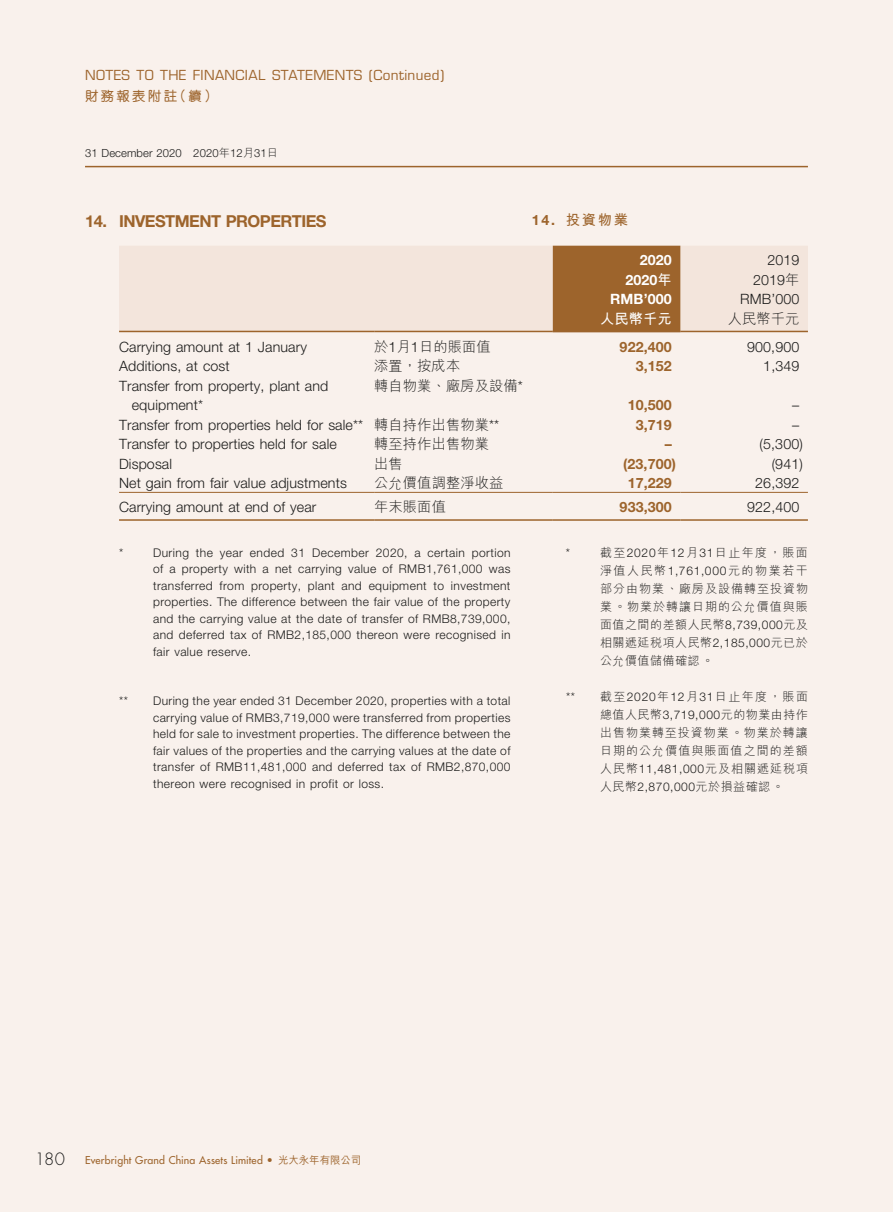
<style>
.page{position:relative;width:893px;height:1212px;background:#f9f1ec}
.page>*{position:absolute;margin:0;border:0;box-sizing:border-box;transform-origin:0 0}
.t1{font:700 16.5px "Helvetica Neue LT Std";letter-spacing:-.03em;color:#9d642c}
.t2{font:300 16.5px "Futura Std";color:#1c1c1b}
.t3{font:300 14.25px/19.5px "Helvetica Neue LT Std";letter-spacing:.01em;color:#1c1c1b}
.t4{font:300 14.25px "M Hei HK";letter-spacing:.01em;color:#1c1c1b}
.t5{font:700 14.25px "Helvetica Neue LT Std";letter-spacing:.01em;color:#9d642c}
.t6{font:700 14.25px "Helvetica Neue LT Std";letter-spacing:.01em;color:#fff}
.t7{font:700 14.25px "M Hei HK";color:#9d642c}
.t8{font:700 14.25px "M Hei HK";letter-spacing:.01em;color:#fff}
.t9{font:13.5px "Eurostile LT Std";letter-spacing:.03em;color:#9d642c}
.t10{font:500 13.5px "M Yuen HK";letter-spacing:.165em;color:#9d642c}
.t11{font:300 12px/16.5px "Helvetica Neue LT Std";letter-spacing:.035em;color:#1c1c1b;text-align:justify}
.t12{font:300 12px/18px "M Hei HK";letter-spacing:.08em;color:#1c1c1b;text-align:justify}
.t13{font:300 11.25px "Helvetica Neue LT Std";letter-spacing:.01em;color:#1c1c1b}
.t14{font:500 10.5px "Futura Std";letter-spacing:.015em;color:#9d642c}
.s1{font-family:"M Hei HK"}
.s2{font-family:"Helvetica Neue LT Std"}
</style>
<div class="page">
<hr style="left:85px;top:166px;width:723px;height:1px;background:#9d642c">
<div style="left:119px;top:246px;width:689px;height:85px;background:#f3e5dc"></div>
<div style="left:553px;top:246px;width:127px;height:85px;background:#9d642c"></div>
<hr style="left:119px;top:331px;width:255px;height:1px;background:#9d642c">
<hr style="left:374px;top:331px;width:179px;height:1px;background:#9d642c">
<hr style="left:553px;top:331px;width:127px;height:1px;background:#9d642c">
<hr style="left:680px;top:331px;width:128px;height:1px;background:#9d642c">
<hr style="left:119px;top:492px;width:255px;height:1px;background:#9d642c">
<hr style="left:374px;top:492px;width:179px;height:1px;background:#9d642c">
<hr style="left:553px;top:492px;width:127px;height:1px;background:#9d642c">
<hr style="left:680px;top:492px;width:128px;height:1px;background:#9d642c">
<hr style="left:119px;top:519px;width:255px;height:2px;background:#9d642c">
<hr style="left:374px;top:519px;width:179px;height:2px;background:#9d642c">
<hr style="left:553px;top:519px;width:127px;height:2px;background:#9d642c">
<hr style="left:680px;top:519px;width:128px;height:2px;background:#9d642c">
<p class="t9" style="left:85px;top:67px;width:361px">NOTES TO THE FINANCIAL STATEMENTS (Continued)</p>
<p class="t10" style="left:85px;top:87px;width:134px">財務報表附註（續）</p>
<p class="t13" style="left:85px;top:146px;width:195px">31 December 2020 2020<span class="s1">年</span>12<span class="s1">月</span>31<span class="s1">日</span></p>
<h1 class="t1" style="left:85px;top:210px;width:243px">14. INVESTMENT PROPERTIES</h1>
<p class="t7" style="left:532px;top:209px;width:98px"><span class="s2">14.</span> 投資物業</p>
<p class="t6" style="left:640px;top:251px;width:34px">2020</p>
<p class="t3" style="left:767px;top:250px;width:34px">2019</p>
<p class="t6" style="left:625px;top:271px;width:48px">2020<span class="s1">年</span></p>
<p class="t3" style="left:753px;top:270px;width:48px">2019<span class="s1">年</span></p>
<p class="t6" style="left:610px;top:290px;width:63px">RMB’000</p>
<p class="t3" style="left:740px;top:289px;width:61px">RMB’000</p>
<p class="t8" style="left:600px;top:308px;width:73px">人民幣千元</p>
<p class="t4" style="left:728px;top:308px;width:73px">人民幣千元</p>
<p class="t3" style="left:119px;top:337px;width:189px">Carrying amount at 1 January</p>
<p class="t4" style="left:374px;top:336px;width:118px">於<span class="s2">1</span>月<span class="s2">1</span>日的賬面值</p>
<p class="t5" style="left:620px;top:338px;width:54px">922,400</p>
<p class="t3" style="left:747px;top:337px;width:54px">900,900</p>
<p class="t3" style="left:119px;top:356px;width:112px">Additions, at cost</p>
<p class="t4" style="left:374px;top:356px;width:88px">添置，按成本</p>
<p class="t5" style="left:636px;top:357px;width:38px">3,152</p>
<p class="t3" style="left:763px;top:356px;width:38px">1,349</p>
<p class="t3" style="left:132px;top:376px;width:198px;text-indent:-13px">Transfer from property, plant and equipment*</p>
<p class="t4" style="left:374px;top:375px;width:150px">轉自物業、廠房及設備<span class="s2">*</span></p>
<p class="t5" style="left:628px;top:396px;width:46px">10,500</p>
<p class="t3" style="left:792px;top:395px;width:9px">–</p>
<p class="t3" style="left:119px;top:415px;width:382px">Transfer from properties held for sale** <span class="s1">轉自持作出售物業</span>**</p>
<p class="t5" style="left:636px;top:416px;width:38px">3,719</p>
<p class="t3" style="left:792px;top:415px;width:9px">–</p>
<p class="t3" style="left:119px;top:434px;width:219px">Transfer to properties held for sale</p>
<p class="t4" style="left:374px;top:434px;width:116px">轉至持作出售物業</p>
<p class="t5" style="left:665px;top:435px;width:9px">–</p>
<p class="t3" style="left:760px;top:434px;width:45px">(5,300)</p>
<p class="t3" style="left:119px;top:454px;width:55px">Disposal</p>
<p class="t4" style="left:374px;top:453px;width:30px">出售</p>
<p class="t5" style="left:623px;top:455px;width:54px">(23,700)</p>
<p class="t3" style="left:772px;top:454px;width:33px">(941)</p>
<p class="t3" style="left:119px;top:473px;width:229px">Net gain from fair value adjustments</p>
<p class="t4" style="left:374px;top:473px;width:131px">公允價值調整淨收益</p>
<p class="t5" style="left:628px;top:474px;width:46px">17,229</p>
<p class="t3" style="left:755px;top:473px;width:46px">26,392</p>
<p class="t3" style="left:119px;top:497px;width:199px">Carrying amount at end of year</p>
<p class="t4" style="left:374px;top:497px;width:73px">年末賬面值</p>
<p class="t5" style="left:620px;top:498px;width:54px">933,300</p>
<p class="t3" style="left:747px;top:497px;width:54px">922,400</p>
<p class="t11" style="left:119px;top:544px;width:6px">*</p>
<p class="t11" style="left:153px;top:544px;width:359px">During the year ended 31 December 2020, a certain portion of a property with a net carrying value of RMB1,761,000 was transferred from property, plant and equipment to investment properties. The difference between the fair value of the property and the carrying value at the date of transfer of RMB8,739,000, and deferred tax of RMB2,185,000 thereon were recognised in fair value reserve.</p>
<p class="t11" style="left:566px;top:544px;width:6px">*</p>
<p class="t12" style="left:600px;top:543px;width:209px">截至<span class="s2">2020</span>年<span class="s2">12</span>月<span class="s2">31</span>日止年度，賬面淨值人民幣<span class="s2">1,761,000</span>元的物業若干部分由物業、廠房及設備轉至投資物業。物業於轉讓日期的公允價值與賬面值之間的差額人民幣<span class="s2">8,739,000</span>元及相關遞延稅項人民幣<span class="s2">2,185,000</span>元已於公允價值儲備確認。</p>
<p class="t11" style="left:566px;top:688px;width:10px">**</p>
<p class="t12" style="left:600px;top:687px;width:209px">截至<span class="s2">2020</span>年<span class="s2">12</span>月<span class="s2">31</span>日止年度，賬面總值人民幣<span class="s2">3,719,000</span>元的物業由持作出售物業轉至投資物業。物業於轉讓日期的公允價值與賬面值之間的差額人民幣<span class="s2">11,481,000</span>元及相關遞延稅項人民幣<span class="s2">2,870,000</span>元於損益確認。</p>
<p class="t11" style="left:119px;top:692px;width:10px">**</p>
<p class="t11" style="left:153px;top:692px;width:359px">During the year ended 31 December 2020, properties with a total carrying value of RMB3,719,000 were transferred from properties held for sale to investment properties. The difference between the fair values of the properties and the carrying values at the date of transfer of RMB11,481,000 and deferred tax of RMB2,870,000 thereon were recognised in profit or loss.</p>
<h1 class="t2" style="left:35px;top:1148px;width:32px">180</h1>
<p class="t14" style="left:85px;top:1153px;width:278px">Everbright Grand China Assets Limited • <span class="s1">光大永年有限公司</span></p>
</div>
